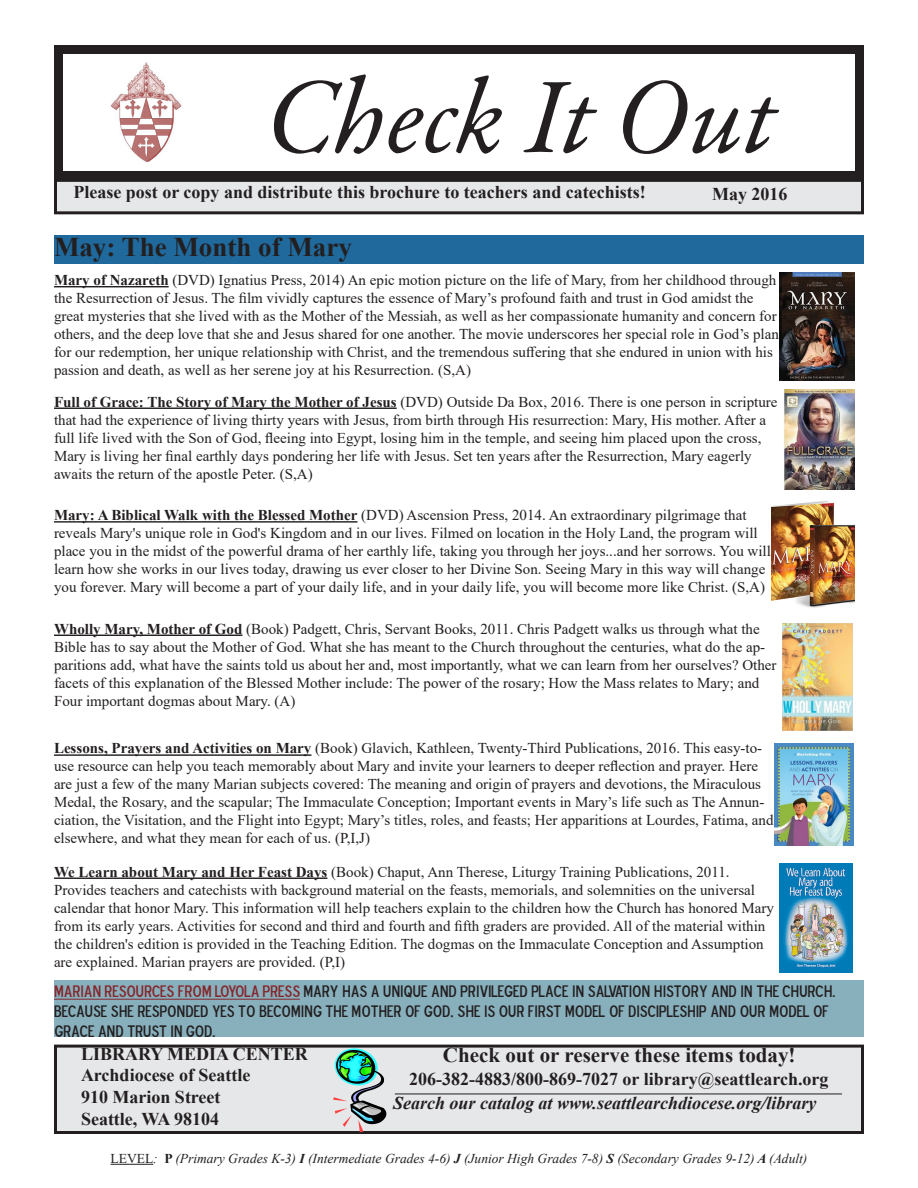
<style>
.page{position:relative;width:918px;height:1188px;background:#fff}
.page>*{position:absolute;margin:0;border:0;box-sizing:border-box;transform-origin:0 0}
.t1{font:italic 108px "Garamond Premr Pro";letter-spacing:-.005em;color:#231f20}
.t2{font:700 27px "Times New Roman";color:#231f20}
.t3{font:700 21px "Times New Roman";color:#231f20}
.t4{font:700 18px "Times New Roman";color:#231f20}
.t5{font:italic 700 18px "Times New Roman";color:#231f20}
.t6{font:16.5px/19.8px "Blue Highway D Type";color:#231f20}
.t7{font:15px/18px "Times New Roman";color:#231f20}
.t8{font:italic 13.5px "Times New Roman";color:#231f20}
.s1{font-weight:700}
.s2{color:#84262b}
.s3{font-style:normal}
.s4{font-weight:700;font-style:normal}
</style>
<div class="page">
<div style="left:56px;top:180px;width:806px;height:33px;background:#e6e7e9"></div>
<div style="left:54px;top:179px;width:810px;height:35px;border:3px solid #231f20"></div>
<div style="left:54px;top:45px;width:810px;height:135px;border:9px solid #231f20"></div>
<div style="left:56px;top:1046px;width:806px;height:86px;background:#e6e7e9"></div>
<div style="left:54px;top:1045px;width:810px;height:89px;border:3px solid #231f20"></div>
<hr style="left:395px;top:1094px;width:447px;height:1px;background:#231f20">
<svg style="left:333px;top:1048px;width:53px;height:84px"></svg>
<img style="left:110px;top:54px;width:73px;height:108px">
<hr style="left:111px;top:1164px;width:42px;height:1px;background:#231f20">
<div style="left:54px;top:236px;width:810px;height:28px;background:#1f699d"></div>
<hr style="left:54px;top:286px;width:115px;height:1px;background:#231f20">
<hr style="left:54px;top:408px;width:343px;height:1px;background:#231f20">
<hr style="left:54px;top:521px;width:303px;height:2px;background:#231f20">
<hr style="left:54px;top:635px;width:188px;height:1px;background:#231f20">
<hr style="left:54px;top:754px;width:257px;height:2px;background:#231f20">
<hr style="left:54px;top:878px;width:273px;height:1px;background:#231f20">
<div style="left:54px;top:981px;width:810px;height:56px;background:#87afbc"></div>
<hr style="left:54px;top:999px;width:246px;height:1px;background:#84262b">
<img style="left:774px;top:743px;width:80px;height:103px">
<img style="left:772px;top:500px;width:83px;height:108px">
<img style="left:783px;top:389px;width:72px;height:100px">
<img style="left:779px;top:273px;width:76px;height:108px">
<img style="left:782px;top:623px;width:70px;height:108px">
<img style="left:779px;top:863px;width:73px;height:110px">
<p class="t1" style="left:265px;top:50px;width:512px">Check It Out</p>
<p class="t4" style="left:73px;top:179px;width:574px">Please post or copy and distribute this brochure to teachers and catechists!</p>
<p class="t4" style="left:712px;top:181px;width:77px">May 2016</p>
<p class="t2" style="left:54px;top:228px;width:299px">May: The Month of Mary</p>
<p class="t7" style="left:54px;top:271px;width:726px"><span class="s1">Mary of Nazareth</span> (DVD) Ignatius Press, 2014) An epic motion picture on the life of Mary, from her childhood through the Resurrection of Jesus. The film vividly captures the essence of Mary’s profound faith and trust in God amidst the great mysteries that she lived with as the Mother of the Messiah, as well as her compassionate humanity and concern for others, and the deep love that she and Jesus shared for one another. The movie underscores her special role in God’s plan for our redemption, her unique relationship with Christ, and the tremendous suffering that she endured in union with his passion and death, as well as her serene joy at his Resurrection. (S,A)</p>
<p class="t7" style="left:54px;top:392px;width:725px"><span class="s1">Full of Grace: The Story of Mary the Mother of Jesus</span> (DVD) Outside Da Box, 2016. There is one person in scripture that had the experience of living thirty years with Jesus, from birth through His resurrection: Mary, His mother. After a full life lived with the Son of God, fleeing into Egypt, losing him in the temple, and seeing him placed upon the cross, Mary is living her final earthly days pondering her life with Jesus. Set ten years after the Resurrection, Mary eagerly awaits the return of the apostle Peter. (S,A)</p>
<p class="t7" style="left:54px;top:506px;width:718px"><span class="s1">Mary: A Biblical Walk with the Blessed Mother</span> (DVD) Ascension Press, 2014. An extraordinary pilgrimage that reveals Mary's unique role in God's Kingdom and in our lives. Filmed on location in the Holy Land, the program will place you in the midst of the powerful drama of her earthly life, taking you through her joys...and her sorrows. You will learn how she works in our lives today, drawing us ever closer to her Divine Son. Seeing Mary in this way will change you forever. Mary will become a part of your daily life, and in your daily life, you will become more like Christ. (S,A)</p>
<p class="t7" style="left:54px;top:619px;width:724px"><span class="s1">Wholly Mary, Mother of God</span> (Book) Padgett, Chris, Servant Books, 2011. Chris Padgett walks us through what the Bible has to say about the Mother of God. What she has meant to the Church throughout the centuries, what do the ap&shy;paritions add, what have the saints told us about her and, most importantly, what we can learn from her ourselves? Other facets of this explanation of the Blessed Mother include: The power of the rosary; How the Mass relates to Mary; and Four important dogmas about Mary. (A)</p>
<p class="t7" style="left:54px;top:739px;width:721px"><span class="s1">Lessons, Prayers and Activities on Mary</span> (Book) Glavich, Kathleen, Twenty-Third Publications, 2016. This easy-to&shy;use resource can help you teach memorably about Mary and invite your learners to deeper reflection and prayer. Here are just a few of the many Marian subjects covered: The meaning and origin of prayers and devotions, the Miraculous Medal, the Rosary, and the scapular; The Immaculate Conception; Important events in Mary’s life such as The Annun&shy;ciation, the Visitation, and the Flight into Egypt; Mary’s titles, roles, and feasts; Her apparitions at Lourdes, Fatima, and elsewhere, and what they mean for each of us. (P,I,J)</p>
<p class="t7" style="left:54px;top:862px;width:721px"><span class="s1">We Learn about Mary and Her Feast Days</span> (Book) Chaput, Ann Therese, Liturgy Training Publications, 2011.<br>Provides teachers and catechists with background material on the feasts, memorials, and solemnities on the universal calendar that honor Mary. This information will help teachers explain to the children how the Church has honored Mary from its early years. Activities for second and third and fourth and fifth graders are provided. All of the material within the children's edition is provided in the Teaching Edition. The dogmas on the Immaculate Conception and Assumption are explained. Marian prayers are provided. (P,I)</p>
<p class="t6" style="left:54px;top:981px;width:783px"><span class="s2">MARIAN RESOURCES FROM LOYOLA PRESS</span> MARY HAS A UNIQUE AND PRIVILEGED PLACE IN SALVATION HISTORY AND IN THE CHURCH.</p>
<p class="t6" style="left:54px;top:1001px;width:776px">BECAUSE SHE RESPONDED YES TO BECOMING THE MOTHER OF GOD, SHE IS OUR FIRST MODEL OF DISCIPLESHIP AND OUR MODEL OF<br>GRACE AND TRUST IN GOD.</p>
<p class="t4" style="left:81px;top:1041px;width:228px">LIBRARY MEDIA CENTER</p>
<p class="t4" style="left:81px;top:1062px;width:171px">Archdiocese of Seattle</p>
<p class="t4" style="left:81px;top:1084px;width:141px">910 Marion Street</p>
<p class="t4" style="left:81px;top:1106px;width:140px">Seattle, WA 98104</p>
<p class="t3" style="left:443px;top:1040px;width:354px">Check out or reserve these items today!</p>
<p class="t4" style="left:409px;top:1066px;width:421px">206-382-4883/800-869-7027 or library@seattlearch.org</p>
<p class="t5" style="left:393px;top:1091px;width:425px">Search our catalog at www.seattlearchdiocese.org/library</p>
<p class="t8" style="left:111px;top:1149px;width:698px"><span class="s3">LEVEL</span>: <span class="s4">P</span> (Primary Grades K-3) <span class="s1">I</span> (Intermediate Grades 4-6) <span class="s1">J</span> (Junior High Grades 7-8) <span class="s1">S</span> (Secondary Grades 9-12) <span class="s1">A</span> (Adult)</p>
</div>
